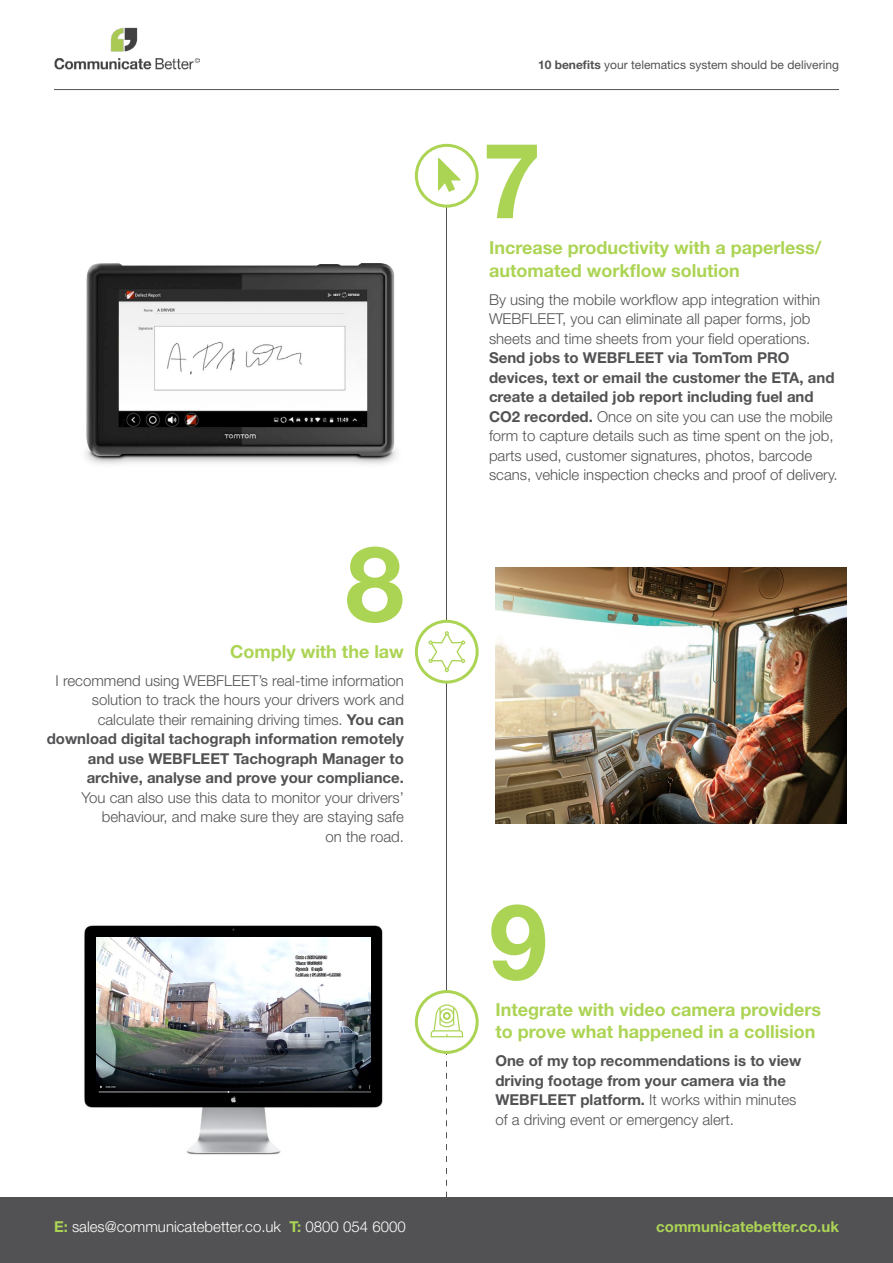
<style>
.page{position:relative;width:893px;height:1263px;background:#fff}
.page>*{position:absolute;margin:0;border:0;box-sizing:border-box;transform-origin:0 0}
.t1{font:700 105px "Helvetica Neue LT";color:#acd454}
.t2{font:700 18px/22.5px "Helvetica Neue LT";color:#acd454}
.t3{font:300 15px/19.5px "Helvetica Neue LT";color:#525254}
.t4{font:700 15px/19.5px "Helvetica Neue LT";color:#525254}
.t5{font:300 15px "Helvetica Neue LT";color:#fff}
.t6{font:700 15px "Helvetica Neue LT";color:#acd454}
.t7{font:12px "Helvetica Neue LT";color:#525254}
.s1{font-weight:700}
.s2{font-weight:300}
.s3{font-weight:700;color:#acd454}
</style>
<div class="page">
<hr style="left:446px;top:163px;width:1px;height:830px;background:#525254">
<div style="left:416px;top:145px;width:61px;height:61px;background:#fff;border-radius:50%"></div>
<div style="left:415px;top:144px;width:64px;height:64px;border:3px solid #acd454;border-radius:50%"></div>
<svg style="left:416px;top:621px;width:61px;height:61px"></svg>
<div style="left:415px;top:620px;width:64px;height:64px;border:3px solid #acd454;border-radius:50%"></div>
<svg style="left:416px;top:991px;width:61px;height:61px"></svg>
<div style="left:415px;top:990px;width:64px;height:64px;border:3px solid #acd454;border-radius:50%"></div>
<svg style="left:428px;top:631px;width:37px;height:41px"></svg>
<svg style="left:438px;top:158px;width:23px;height:34px"></svg>
<svg style="left:431px;top:1004px;width:32px;height:193px"></svg>
<img style="left:84px;top:925px;width:299px;height:230px">
<img style="left:96px;top:937px;width:275px;height:155px">
<img style="left:495px;top:567px;width:351px;height:256px">
<img style="left:54px;top:27px;width:145px;height:43px">
<hr style="left:54px;top:89px;width:785px;height:1px;background:#525254">
<div style="left:0;top:1197px;width:893px;height:66px;background:#525254"></div>
<img style="left:85px;top:263px;width:312px;height:201px">
<p class="t7" style="left:538px;top:58px;width:302px"><span class="s1">10 benefits</span> your telematics system should be delivering</p>
<h1 class="t1" style="left:483px;top:116px;width:60px">7</h1>
<h1 class="t1" style="left:346px;top:519px;width:60px">8</h1>
<p class="t2" style="left:230px;top:639px;width:175px">Comply with the law</p>
<p class="t3" style="left:47px;top:670px;width:359px;text-align:right">I recommend using WEBFLEET’s real-time information solution to track the hours your drivers work and calculate their remaining driving times. <span class="s1">You can download digital tachograph information remotely and use WEBFLEET Tachograph Manager to archive, analyse and prove your compliance.</span></p>
<p class="t3" style="left:81px;top:787px;width:324px;text-align:right">You can also use this data to monitor your drivers’ behaviour, and make sure they are staying safe<br>on the road.</p>
<p class="t2" style="left:489px;top:236px;width:334px">Increase productivity with a paperless/ automated workflow solution</p>
<p class="t3" style="left:489px;top:289px;width:333px">By using the mobile workflow app integration within<br>WEBFLEET, you can eliminate all paper forms, job sheets and time sheets from your field operations.</p>
<p class="t3" style="left:489px;top:348px;width:350px"><span class="s1">Send jobs to WEBFLEET via TomTom PRO devices, text or email the customer the ETA, and create a detailed job report including fuel and CO2 recorded.</span> Once on site you can use the mobile form to capture details such as time spent on the job, parts used, customer signatures, photos, barcode scans, vehicle inspection checks and proof of delivery.</p>
<h1 class="t1" style="left:489px;top:877px;width:60px">9</h1>
<p class="t2" style="left:495px;top:997px;width:327px">Integrate with video camera providers to prove what happened in a collision</p>
<p class="t4" style="left:495px;top:1050px;width:308px">One of my top recommendations is to view driving footage from your camera via the WEBFLEET platform. <span class="s2">It works within minutes of a driving event or emergency alert.</span></p>
<p class="t5" style="left:54px;top:1218px;width:353px"><span class="s3">E:</span> sales@communicatebetter.co.uk <span class="s3">T:</span> 0800 054 6000</p>
<p class="t6" style="left:656px;top:1217px;width:184px">communicatebetter.co.uk</p>
</div>
